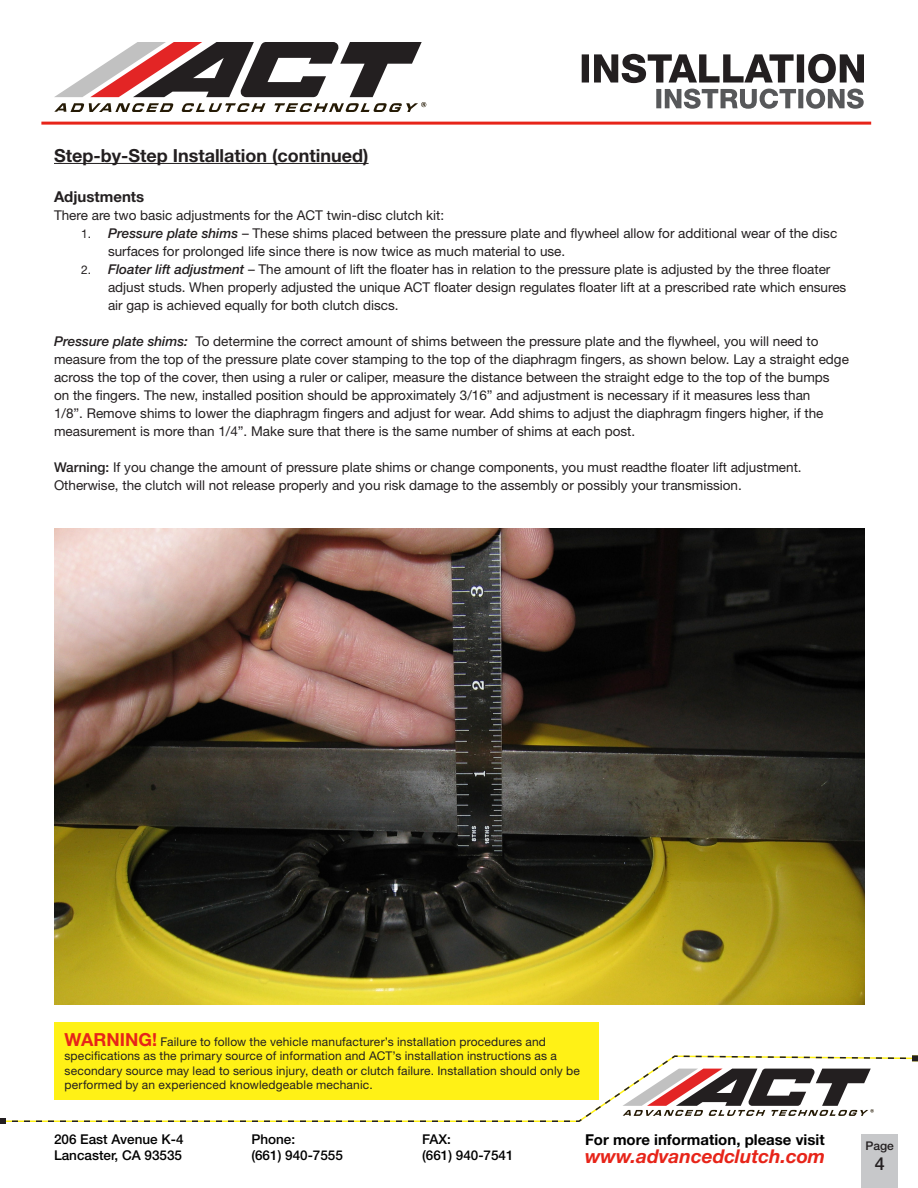
<style>
.page{position:relative;width:918px;height:1188px;background:#fff}
.page>*{position:absolute;margin:0;border:0;box-sizing:border-box;transform-origin:0 0}
.t1{font:italic 700 19.05px "Helvetica Neue LT Std";color:#e72419}
.t2{font:700 18px "Helvetica Neue LT Std";color:#231f20}
.t3{font:500 18px "Helvetica Neue LT Std";color:#231f20}
.t4{font:700 15px "Helvetica Neue LT Std";color:#000}
.Body_Text{font:700 15px "Helvetica Neue LT Std";color:#231f20}
.t5{font:13.5px/18px "Helvetica Neue LT Std";color:#231f20}
.t6{font:500 13.5px/16.2px "Helvetica Neue LT Std";color:#000}
.t7{font:12px/14.4px "Helvetica Neue LT Std";letter-spacing:.015em;color:#231f20}
.t8{font:500 12px "Helvetica Neue LT Std";color:#231f20}
.s1{font-size:12px}
.s2{font-weight:500;font-style:italic}
.s3{font-weight:500}
.s4{font-weight:700;font-size:18px;color:#e72419}
</style>
<div class="page">
<svg style="left:6px;top:1117px;width:578px;height:5px"></svg>
<svg style="left:0;top:1118px;width:6px;height:6px"></svg>
<hr style="left:41px;top:122px;width:830px;height:3px;background:#e72419">
<svg style="left:54px;top:42px;width:372px;height:70px"></svg>
<svg style="left:584px;top:1055px;width:334px;height:64px"></svg>
<div style="left:54px;top:1022px;width:544px;height:78px;background:#fff116"></div>
<img style="left:54px;top:529px;width:810px;height:475px">
<svg style="left:656px;top:89px;width:208px;height:20px"></svg>
<svg style="left:582px;top:54px;width:282px;height:29px"></svg>
<div style="left:861px;top:1134px;width:37px;height:54px;background:#c7c8ca"></div>
<hr style="left:54px;top:163px;width:315px;height:1px;background:#231f20">
<p class="t2" style="left:54px;top:144px;width:316px">Step-by-Step Installation (continued)</p>
<p class="Body_Text" style="left:54px;top:187px;width:92px">Adjustments</p>
<p class="t5" style="left:54px;top:206px;width:392px">There are two basic adjustments for the ACT twin-disc clutch kit:</p>
<p class="t5" style="left:108px;top:224px;width:731px;text-indent:-27px"><span class="s1">1.</span> <span class="s2">Pressure plate shims</span> – These shims placed between the pressure plate and flywheel allow for additional wear of the disc surfaces for prolonged life since there is now twice as much material to use.</p>
<p class="t5" style="left:108px;top:260px;width:740px;text-indent:-27px"><span class="s1">2.</span> <span class="s2">Floater lift adjustment</span> – The amount of lift the floater has in relation to the pressure plate is adjusted by the three floater adjust studs. When properly adjusted the unique ACT floater design regulates floater lift at a prescribed rate which ensures air gap is achieved equally for both clutch discs.</p>
<p class="t5" style="left:54px;top:332px;width:796px"><span class="s2">Pressure plate shims:</span> To determine the correct amount of shims between the pressure plate and the flywheel, you will need to measure from the top of the pressure plate cover stamping to the top of the diaphragm fingers, as shown below. Lay a straight edge across the top of the cover, then using a ruler or caliper, measure the distance between the straight edge to the top of the bumps<br>on the fingers. The new, installed position should be approximately 3/16” and adjustment is necessary if it measures less than<br>1/8”. Remove shims to lower the diaphragm fingers and adjust for wear. Add shims to adjust the diaphragm fingers higher, if the measurement is more than 1/4”. Make sure that there is the same number of shims at each post.</p>
<p class="t5" style="left:54px;top:458px;width:749px"><span class="s3">Warning:</span> If you change the amount of pressure plate shims or change components, you must readthe floater lift adjustment.<br>Otherwise, the clutch will not release properly and you risk damage to the assembly or possibly your transmission.</p>
<p class="t7" style="left:64px;top:1034px;width:517px"><span class="s4">WARNING!</span> Failure to follow the vehicle manufacturer’s installation procedures and specifications as the primary source of information and ACT’s installation instructions as a secondary source may lead to serious injury, death or clutch failure. Installation should only be performed by an experienced knowledgeable mechanic.</p>
<p class="t6" style="left:54px;top:1131px;width:131px">206 East Avenue K-4<br>Lancaster, CA 93535</p>
<p class="t6" style="left:422px;top:1131px;width:93px">FAX:<br>(661) 940-7541</p>
<p class="t4" style="left:585px;top:1130px;width:241px">For more information, please visit</p>
<p class="t6" style="left:251px;top:1131px;width:93px">Phone:<br>(661) 940-7555</p>
<h1 class="t1" style="left:585px;top:1144px;width:242px">www.advancedclutch.com</h1>
<p class="t8" style="left:866px;top:1139px;width:30px">Page</p>
<h2 class="t3" style="left:875px;top:1152px;width:12px">4</h2>
</div>
